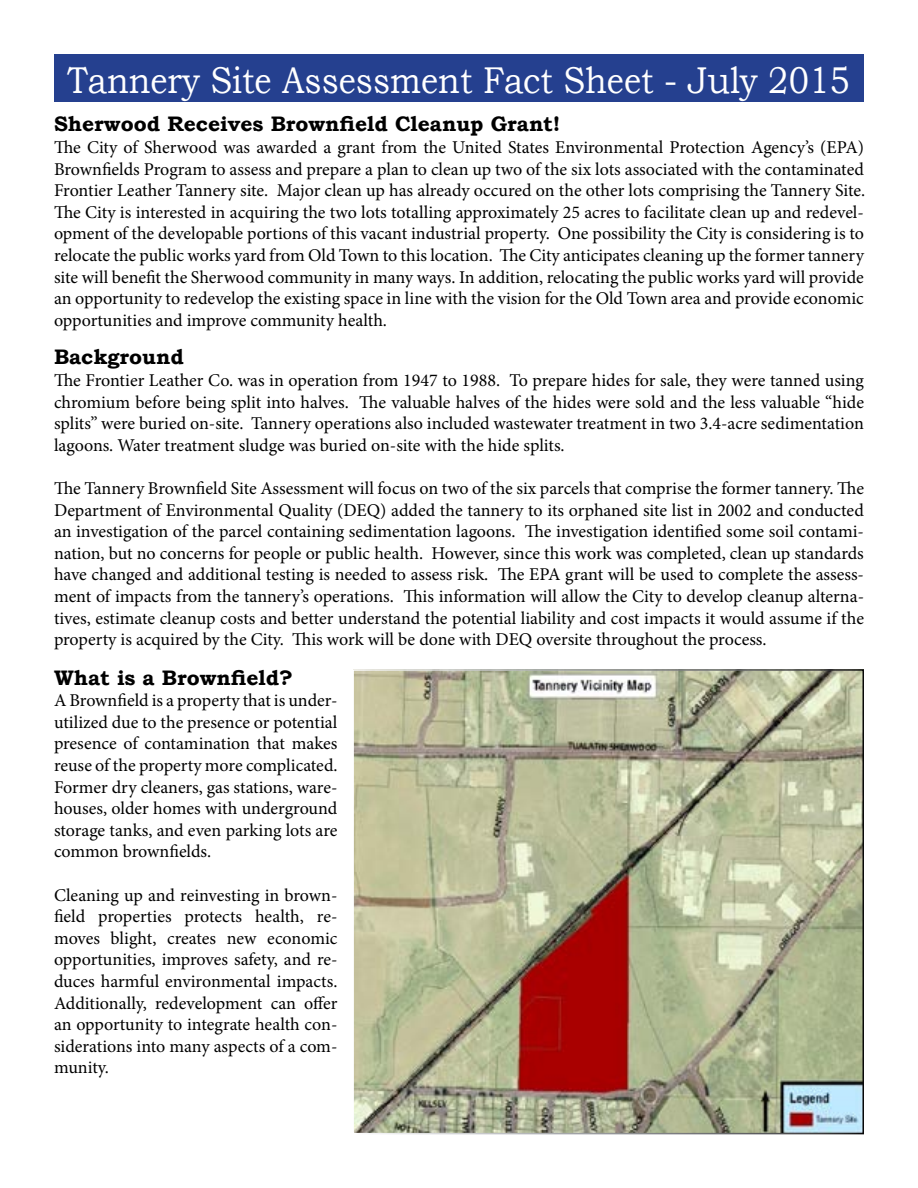
<style>
.page{position:relative;width:918px;height:1188px;background:#fff}
.page>*{position:absolute;margin:0;border:0;box-sizing:border-box;transform-origin:0 0}
.t1{font:37.2px "Bookman Old Style";color:#fff;scale:.88 1}
.t2{font:700 21px "Bookman Old Style";color:#000}
.t3{font:18px/21.6px "Minion Pro";letter-spacing:-.005em;color:#000;text-align:justify}
</style>
<div class="page">
<div style="left:54px;top:54px;width:810px;height:47px;background:#25408f"></div>
<img style="left:355px;top:672px;width:506px;height:459px">
<div style="left:352px;top:669px;width:512px;height:465px;border:2px solid #fff"></div>
<h1 class="t1" style="left:67px;top:56px;width:891px">Tannery Site Assessment Fact Sheet - July 2015</h1>
<p class="t2" style="left:54px;top:109px;width:508px">Sherwood Receives Brownfield Cleanup Grant!</p>
<p class="t3" style="left:54px;top:136px;width:813px">The City of Sherwood was awarded a grant from the United States Environmental Protection Agency’s (EPA)<br>Brownfields Program to assess and prepare a plan to clean up two of the six lots associated with the contaminated Frontier Leather Tannery site. Major clean up has already occured on the other lots comprising the Tannery Site.<br>The City is interested in acquiring the two lots totalling approximately 25 acres to facilitate clean up and redevel&shy;opment of the developable portions of this vacant industrial property. One possibility the City is considering is to relocate the public works yard from Old Town to this location. The City anticipates cleaning up the former tannery site will benefit the Sherwood community in many ways. In addition, relocating the public works yard will provide an opportunity to redevelop the existing space in line with the vision for the Old Town area and provide economic opportunities and improve community health.</p>
<p class="t2" style="left:54px;top:342px;width:131px">Background</p>
<p class="t3" style="left:54px;top:370px;width:812px">The Frontier Leather Co. was in operation from 1947 to 1988. To prepare hides for sale, they were tanned using chromium before being split into halves. The valuable halves of the hides were sold and the less valuable “hide splits” were buried on-site. Tannery operations also included wastewater treatment in two 3.4-acre sedimentation lagoons. Water treatment sludge was buried on-site with the hide splits.</p>
<p class="t3" style="left:54px;top:478px;width:812px">The Tannery Brownfield Site Assessment will focus on two of the six parcels that comprise the former tannery. The Department of Environmental Quality (DEQ) added the tannery to its orphaned site list in 2002 and conducted an investigation of the parcel containing sedimentation lagoons. The investigation identified some soil contami&shy;nation, but no concerns for people or public health. However, since this work was completed, clean up standards have changed and additional testing is needed to assess risk. The EPA grant will be used to complete the assess&shy;ment of impacts from the tannery’s operations. This information will allow the City to develop cleanup alterna&shy;tives, estimate cleanup costs and better understand the potential liability and cost impacts it would assume if the property is acquired by the City. This work will be done with DEQ oversite throughout the process.</p>
<p class="t2" style="left:54px;top:662px;width:240px">What is a Brownfield?</p>
<p class="t3" style="left:54px;top:690px;width:285px">A Brownfield is a property that is under&shy;utilized due to the presence or potential presence of contamination that makes reuse of the property more complicated.<br>Former dry cleaners, gas stations, ware&shy;houses, older homes with underground storage tanks, and even parking lots are common brownfields.</p>
<p class="t3" style="left:54px;top:884px;width:285px">Cleaning up and reinvesting in brown&shy;field properties protects health, re&shy;moves blight, creates new economic opportunities, improves safety, and re&shy;duces harmful environmental impacts.<br>Additionally, redevelopment can offer an opportunity to integrate health con&shy;siderations into many aspects of a com&shy;munity.</p>
</div>
